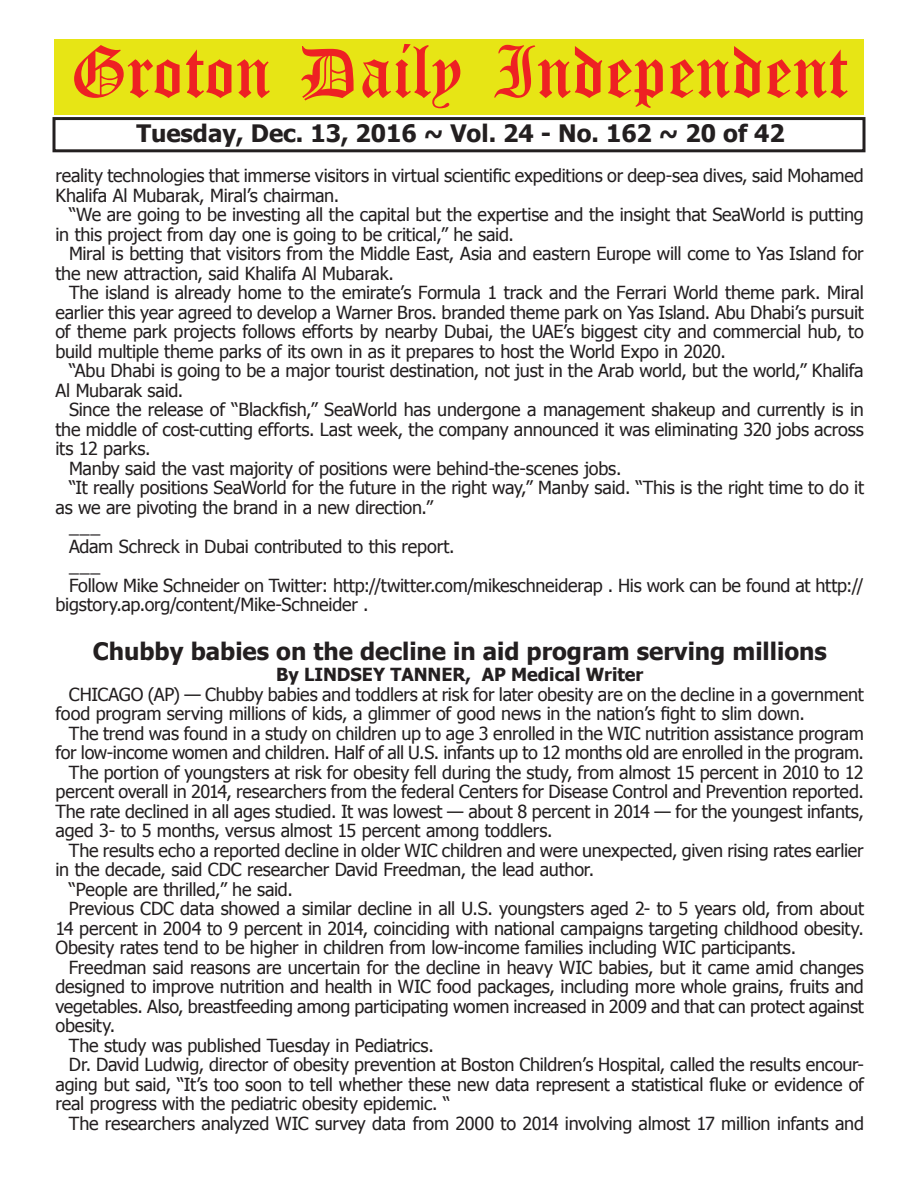
<style>
.page{position:relative;width:918px;height:1188px;background:#fff}
.page>*{position:absolute;margin:0;border:0;box-sizing:border-box;transform-origin:0 0}
.t1{font:54px "Old English Five";color:#ee2123}
.t2{font:700 24px "Tahoma";color:#231f20}
.t3{font:18px/19.5px "Tahoma";letter-spacing:-.015em;color:#231f20}
.t4{font:700 18px "Tahoma";color:#231f20}
</style>
<div class="page">
<div style="left:52px;top:117px;width:814px;height:35px;border:3px solid #231f20"></div>
<div style="left:54px;top:40px;width:810px;height:75px;background:#e7e515"></div>
<h1 class="t1" style="left:70px;top:47px;width:779px">Groton Daily Independent</h1>
<h2 class="t2" style="left:136px;top:116px;width:650px">Tuesday, Dec. 13, 2016 ~ Vol. 24 - No. 162 ~ 20 of 42</h2>
<p class="t3" style="left:56px;top:165px;width:810px">reality technologies that immerse visitors in virtual scientific expeditions or deep-sea dives, said Mohamed<br>Khalifa Al Mubarak, Miral’s chairman.</p>
<p class="t3" style="left:56px;top:204px;width:810px;text-indent:14px">“We are going to be investing all the capital but the expertise and the insight that SeaWorld is putting in this project from day one is going to be critical,” he said.</p>
<p class="t3" style="left:56px;top:243px;width:810px;text-indent:14px">Miral is betting that visitors from the Middle East, Asia and eastern Europe will come to Yas Island for the new attraction, said Khalifa Al Mubarak.</p>
<p class="t3" style="left:56px;top:282px;width:810px;text-align:justify;text-indent:14px">The island is already home to the emirate’s Formula 1 track and the Ferrari World theme park. Miral earlier this year agreed to develop a Warner Bros. branded theme park on Yas Island. Abu Dhabi’s pursuit of theme park projects follows efforts by nearby Dubai, the UAE’s biggest city and commercial hub, to build multiple theme parks of its own in as it prepares to host the World Expo in 2020.</p>
<p class="t3" style="left:56px;top:360px;width:810px;text-indent:14px">“Abu Dhabi is going to be a major tourist destination, not just in the Arab world, but the world,” Khalifa<br>Al Mubarak said.</p>
<p class="t3" style="left:69px;top:399px;width:796px">Since the release of “Blackfish,” SeaWorld has undergone a management shakeup and currently is in</p>
<p class="t3" style="left:56px;top:419px;width:810px">the middle of cost-cutting efforts. Last week, the company announced it was eliminating 320 jobs across</p>
<p class="t3" style="left:56px;top:438px;width:97px">its 12 parks.</p>
<p class="t3" style="left:69px;top:458px;width:554px">Manby said the vast majority of positions were behind-the-scenes jobs.</p>
<p class="t3" style="left:69px;top:477px;width:797px">“It really positions SeaWorld for the future in the right way,” Manby said. “This is the right time to do it</p>
<p class="t3" style="left:56px;top:497px;width:379px">as we are pivoting the brand in a new direction.”</p>
<p class="t3" style="left:69px;top:516px;width:33px">___</p>
<p class="t3" style="left:69px;top:536px;width:387px">Adam Schreck in Dubai contributed to this report.</p>
<p class="t3" style="left:69px;top:555px;width:33px">___</p>
<p class="t3" style="left:69px;top:575px;width:796px">Follow Mike Schneider on Twitter: http://twitter.com/mikeschneiderap . His work can be found at http://</p>
<p class="t3" style="left:56px;top:594px;width:315px">bigstory.ap.org/content/Mike-Schneider .</p>
<h2 class="t2" style="left:93px;top:634px;width:736px">Chubby babies on the decline in aid program serving millions</h2>
<p class="t4" style="left:276px;top:662px;width:369px">By LINDSEY TANNER, AP Medical Writer</p>
<p class="t3" style="left:55px;top:684px;width:810px;text-indent:14px">CHICAGO (AP) — Chubby babies and toddlers at risk for later obesity are on the decline in a government food program serving millions of kids, a glimmer of good news in the nation’s fight to slim down.</p>
<p class="t3" style="left:69px;top:723px;width:797px">The trend was found in a study on children up to age 3 enrolled in the WIC nutrition assistance program</p>
<p class="t3" style="left:55px;top:742px;width:810px">for low-income women and children. Half of all U.S. infants up to 12 months old are enrolled in the program.</p>
<p class="t3" style="left:69px;top:762px;width:796px">The portion of youngsters at risk for obesity fell during the study, from almost 15 percent in 2010 to 12</p>
<p class="t3" style="left:55px;top:781px;width:810px">percent overall in 2014, researchers from the federal Centers for Disease Control and Prevention reported.</p>
<p class="t3" style="left:55px;top:800px;width:810px">The rate declined in all ages studied. It was lowest — about 8 percent in 2014 — for the youngest infants,</p>
<p class="t3" style="left:55px;top:820px;width:499px">aged 3- to 5 months, versus almost 15 percent among toddlers.</p>
<p class="t3" style="left:69px;top:839px;width:796px">The results echo a reported decline in older WIC children and were unexpected, given rising rates earlier</p>
<p class="t3" style="left:55px;top:859px;width:540px">in the decade, said CDC researcher David Freedman, the lead author.</p>
<p class="t3" style="left:69px;top:878px;width:225px">“People are thrilled,” he said.</p>
<p class="t3" style="left:69px;top:898px;width:797px">Previous CDC data showed a similar decline in all U.S. youngsters aged 2- to 5 years old, from about</p>
<p class="t3" style="left:55px;top:917px;width:810px">14 percent in 2004 to 9 percent in 2014, coinciding with national campaigns targeting childhood obesity.</p>
<p class="t3" style="left:55px;top:937px;width:742px">Obesity rates tend to be higher in children from low-income families including WIC participants.</p>
<p class="t3" style="left:69px;top:956px;width:797px">Freedman said reasons are uncertain for the decline in heavy WIC babies, but it came amid changes</p>
<p class="t3" style="left:55px;top:976px;width:810px">designed to improve nutrition and health in WIC food packages, including more whole grains, fruits and</p>
<p class="t3" style="left:55px;top:995px;width:810px">vegetables. Also, breastfeeding among participating women increased in 2009 and that can protect against</p>
<p class="t3" style="left:55px;top:1015px;width:61px">obesity.</p>
<p class="t3" style="left:69px;top:1034px;width:366px">The study was published Tuesday in Pediatrics.</p>
<p class="t3" style="left:69px;top:1054px;width:796px">Dr. David Ludwig, director of obesity prevention at Boston Children’s Hospital, called the results encour-</p>
<p class="t3" style="left:55px;top:1073px;width:810px">aging but said, “It’s too soon to tell whether these new data represent a statistical fluke or evidence of</p>
<p class="t3" style="left:55px;top:1093px;width:396px">real progress with the pediatric obesity epidemic. “</p>
<p class="t3" style="left:69px;top:1112px;width:797px">The researchers analyzed WIC survey data from 2000 to 2014 involving almost 17 million infants and</p>
</div>
